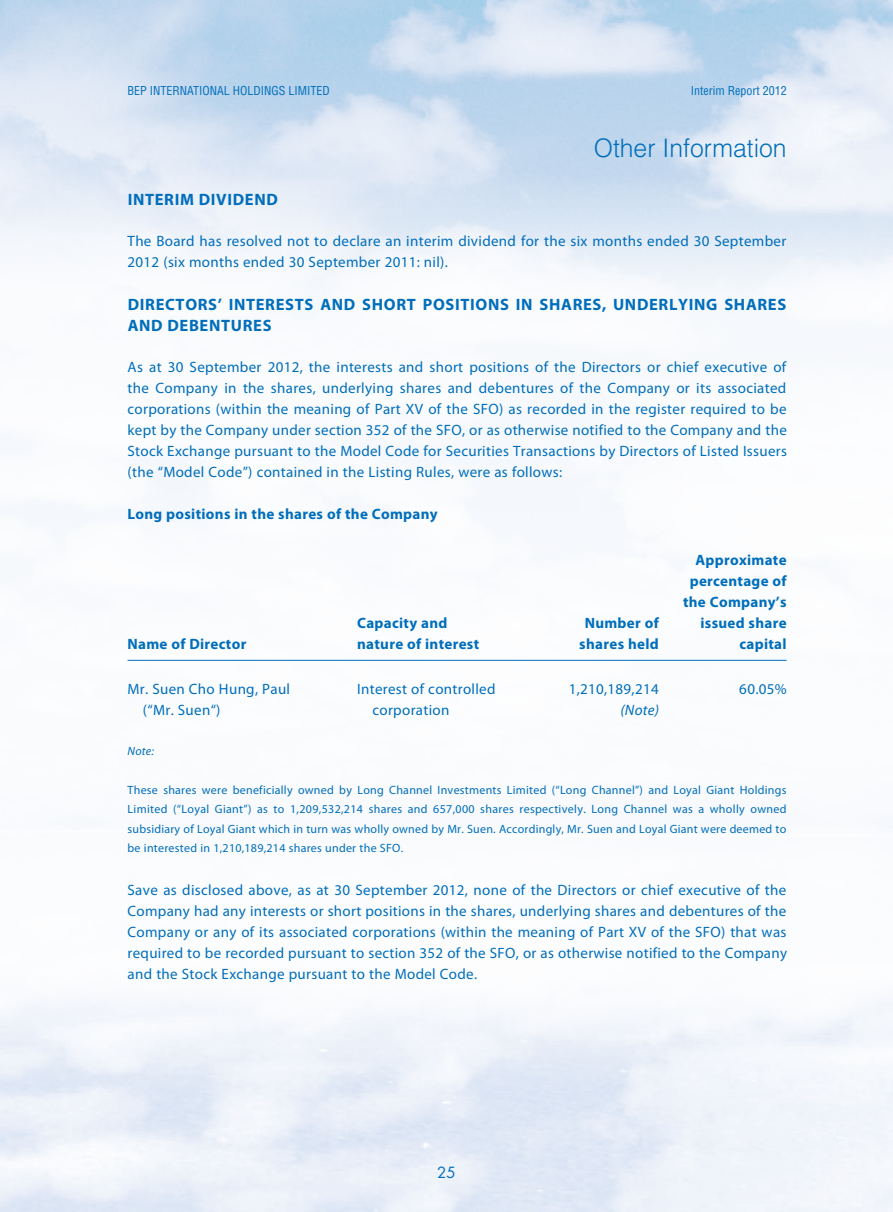
<style>
.page{position:relative;width:893px;height:1212px;background:#fff}
.page>*{position:absolute;margin:0;border:0;box-sizing:border-box;transform-origin:0 0}
.t1{font:300 25.5px "Helvetica LT Std";color:#006ebb}
.t2{font:700 16.5px/21px "Myriad Pro";letter-spacing:.04em;color:#006ebb}
.t3{font:15px/21px "Myriad Pro";letter-spacing:.02em;color:#006ebb;text-align:justify}
.t4{font:700 15px/21px "Myriad Pro";letter-spacing:.02em;color:#006ebb;text-align:right}
.t5{font:italic 15px "Myriad Pro";color:#006ebb}
.t6{font:15px "Futura Std";color:#006ebb}
.t7{font:12px/19.5px "Myriad Pro";letter-spacing:.02em;color:#006ebb;text-align:justify}
.t8{font:condensed 12px "Helvetica LT Std";color:#006ebb}
.t9{font:italic 12px "Myriad Pro";color:#006ebb}
</style>
<div class="page">
<hr style="left:128px;top:660px;width:659px;height:1px;background:#006ebb">
<p class="t8" style="left:128px;top:83px;width:204px">BEP INTERNATIONAL HOLDINGS LIMITED</p>
<p class="t8" style="left:691px;top:83px;width:97px">Interim Report 2012</p>
<h1 class="t1" style="left:594px;top:132px;width:194px">Other Information</h1>
<p class="t2" style="left:128px;top:189px;width:152px">INTERIM DIVIDEND</p>
<p class="t3" style="left:128px;top:230px;width:660px">The Board has resolved not to declare an interim dividend for the six months ended 30 September<br>2012 (six months ended 30 September 2011: nil).</p>
<p class="t2" style="left:128px;top:294px;width:660px">DIRECTORS’ INTERESTS AND SHORT POSITIONS IN SHARES, UNDERLYING SHARES<br>AND DEBENTURES</p>
<p class="t3" style="left:128px;top:356px;width:661px">As at 30 September 2012, the interests and short positions of the Directors or chief executive of the Company in the shares, underlying shares and debentures of the Company or its associated corporations (within the meaning of Part XV of the SFO) as recorded in the register required to be kept by the Company under section 352 of the SFO, or as otherwise notified to the Company and the Stock Exchange pursuant to the Model Code for Securities Transactions by Directors of Listed Issuers (the “Model Code”) contained in the Listing Rules, were as follows:</p>
<p class="t4" style="left:128px;top:503px;width:312px">Long positions in the shares of the Company</p>
<p class="t4" style="left:683px;top:549px;width:105px">Approximate percentage of the Company’s</p>
<p class="t4" style="left:357px;top:612px;width:92px">Capacity and</p>
<p class="t4" style="left:585px;top:612px;width:76px">Number of</p>
<p class="t4" style="left:700px;top:612px;width:88px">issued share</p>
<p class="t4" style="left:128px;top:633px;width:120px">Name of Director</p>
<p class="t4" style="left:357px;top:633px;width:124px">nature of interest</p>
<p class="t4" style="left:579px;top:633px;width:81px">shares held</p>
<p class="t4" style="left:739px;top:633px;width:49px">capital</p>
<p class="t3" style="left:128px;top:678px;width:164px">Mr. Suen Cho Hung, Paul</p>
<p class="t3" style="left:357px;top:678px;width:140px">Interest of controlled</p>
<p class="t3" style="left:569px;top:678px;width:92px">1,210,189,214</p>
<p class="t3" style="left:739px;top:678px;width:49px">60.05%</p>
<p class="t3" style="left:143px;top:699px;width:79px">(“Mr. Suen“)</p>
<p class="t3" style="left:372px;top:699px;width:78px">corporation</p>
<p class="t5" style="left:620px;top:701px;width:40px">(Note)</p>
<p class="t9" style="left:128px;top:743px;width:28px">Note:</p>
<p class="t7" style="left:128px;top:780px;width:661px">These shares were beneficially owned by Long Channel Investments Limited (“Long Channel”) and Loyal Giant Holdings Limited (“Loyal Giant”) as to 1,209,532,214 shares and 657,000 shares respectively. Long Channel was a wholly owned subsidiary of Loyal Giant which in turn was wholly owned by Mr. Suen. Accordingly, Mr. Suen and Loyal Giant were deemed to be interested in 1,210,189,214 shares under the SFO.</p>
<p class="t3" style="left:128px;top:879px;width:661px">Save as disclosed above, as at 30 September 2012, none of the Directors or chief executive of the Company had any interests or short positions in the shares, underlying shares and debentures of the Company or any of its associated corporations (within the meaning of Part XV of the SFO) that was required to be recorded pursuant to section 352 of the SFO, or as otherwise notified to the Company and the Stock Exchange pursuant to the Model Code.</p>
<p class="t6" style="left:437px;top:1162px;width:20px">25</p>
</div>
